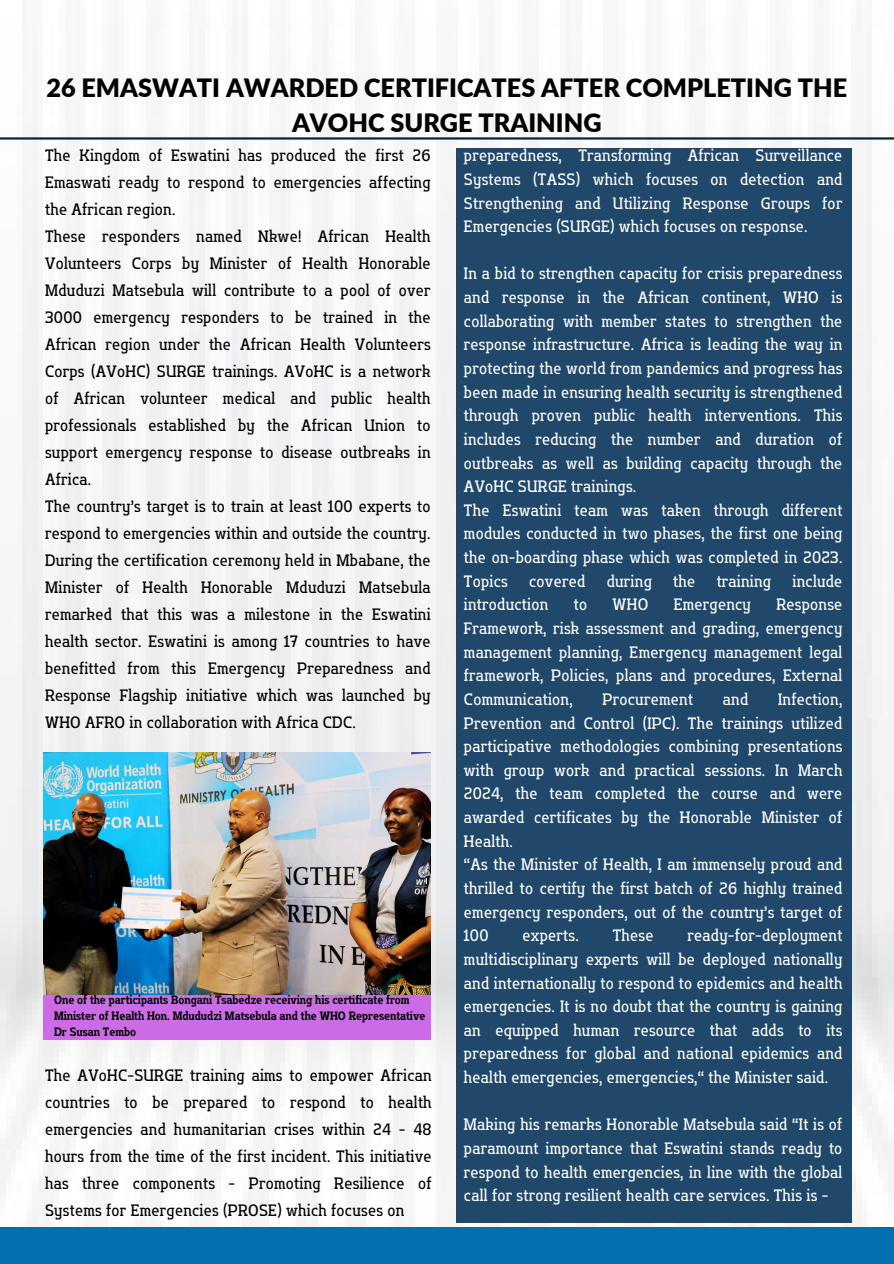
<style>
.page{position:relative;width:894px;height:1264px;background:#fff}
.page>*{position:absolute;margin:0;border:0;box-sizing:border-box;transform-origin:0 0}
.t1{font:900 25.2px/34.8px "Lato";color:#000;text-align:center}
.t2{font:16.5px/23.7px "Flatory Slab 400 Semi Cond";letter-spacing:.02em;color:#fff;text-align:justify}
.t3{font:16.5px/27px "Flatory Slab 400 Semi Cond";letter-spacing:.02em;color:#000;text-align:justify}
.t4{font:12.15px/16.2px "Flatory Slab 700 Semi Cond";color:#000}
</style>
<div class="page">
<div style="left:0;top:1226px;width:893px;height:37px;background:#026fb1"></div>
<img style="left:0;top:88px;width:893px;height:1138px">
<img style="left:43px;top:753px;width:387px;height:242px">
<div style="left:456px;top:148px;width:395px;height:1074px;background:#20486b"></div>
<div style="left:43px;top:995px;width:388px;height:44px;background:#cb6ce6"></div>
<hr style="left:0;top:137px;width:893px;height:3px;background:#022a3d">
<h2 class="t1" style="left:46px;top:70px;width:802px">26 EMASWATI AWARDED CERTIFICATES AFTER COMPLETING THE<br>AVOHC SURGE TRAINING</h2>
<p class="t3" style="left:45px;top:142px;width:387px;text-align:left">The Kingdom of Eswatini has produced the first 26<br>Emaswati ready to respond to emergencies affecting the African region.<br>These responders named Nkwe! African Health Volunteers Corps by Minister of Health Honorable Mduduzi Matsebula will contribute to a pool of over 3000 emergency responders to be trained in the African region under the African Health Volunteers Corps (AVoHC) SURGE trainings. AVoHC is a network of African volunteer medical and public health professionals established by the African Union to support emergency response to disease outbreaks in Africa.<br>The country’s target is to train at least 100 experts to respond to emergencies within and outside the country.<br>During the certification ceremony held in Mbabane, the Minister of Health Honorable Mduduzi Matsebula remarked that this was a milestone in the Eswatini health sector. Eswatini is among 17 countries to have benefitted from this Emergency Preparedness and Response Flagship initiative which was launched by WHO AFRO in collaboration with Africa CDC.</p>
<p class="t2" style="left:464px;top:144px;width:380px">preparedness, Transforming African Surveillance Systems (TASS) which focuses on detection and Strengthening and Utilizing Response Groups for Emergencies (SURGE) which focuses on response.</p>
<h2 class="t2" style="left:464px;top:262px;width:380px;text-align:left">In a bid to strengthen capacity for crisis preparedness and response in the African continent, WHO is collaborating with member states to strengthen the response infrastructure. Africa is leading the way in protecting the world from pandemics and progress has been made in ensuring health security is strengthened through proven public health interventions. This includes reducing the number and duration of outbreaks as well as building capacity through the AVoHC SURGE trainings.<br>The Eswatini team was taken through different modules conducted in two phases, the first one being the on-boarding phase which was completed in 2023.<br>Topics</h2>
<h2 class="t2" style="left:529px;top:569px;width:57px">covered</h2>
<h2 class="t2" style="left:606px;top:569px;width:47px">during</h2>
<h2 class="t2" style="left:673px;top:569px;width:23px">the</h2>
<h2 class="t2" style="left:716px;top:569px;width:56px">training</h2>
<h2 class="t2" style="left:792px;top:569px;width:51px">include</h2>
<h2 class="t2" style="left:464px;top:593px;width:86px">introduction</h2>
<h2 class="t2" style="left:573px;top:593px;width:15px">to</h2>
<h2 class="t2" style="left:612px;top:593px;width:37px">WHO</h2>
<h2 class="t2" style="left:673px;top:593px;width:79px">Emergency</h2>
<h2 class="t2" style="left:464px;top:593px;width:380px;text-indent:312px">Response Framework, risk assessment and grading, emergency management planning, Emergency management legal framework, Policies, plans and procedures, External Communication,</h2>
<h2 class="t2" style="left:464px;top:687px;width:380px;text-align:left;text-indent:314px">Infection, Prevention and Control (IPC). The trainings utilized participative methodologies combining presentations with group work and practical sessions. In March 2024, the team completed the course and were awarded certificates by the Honorable Minister of Health.<br>“As the Minister of Health, I am immensely proud and thrilled to certify the first batch of 26 highly trained emergency responders, out of the country’s target of 100</h2>
<h2 class="t2" style="left:602px;top:687px;width:92px">Procurement</h2>
<h2 class="t2" style="left:722px;top:687px;width:27px">and</h2>
<h2 class="t2" style="left:464px;top:923px;width:380px;text-indent:223px">ready-for-deployment multidisciplinary experts will be deployed nationally and internationally to respond to epidemics and health emergencies. It is no doubt that the country is gaining an equipped human resource that adds to its preparedness for global and national epidemics and health emergencies, emergencies,“ the Minister said.</h2>
<h2 class="t2" style="left:464px;top:1112px;width:380px">Making his remarks Honorable Matsebula said “It is of paramount importance that Eswatini stands ready to respond to health emergencies, in line with the global call for strong resilient health care services. This is -</h2>
<h2 class="t2" style="left:522px;top:923px;width:58px">experts.</h2>
<h2 class="t2" style="left:612px;top:923px;width:42px">These</h2>
<h2 class="t4" style="left:54px;top:991px;width:372px">One of the participants Bongani Tsabedze receiving his certificate from<br>Minister of Health Hon. Mdududzi Matsebula and the WHO Representative<br>Dr Susan Tembo</h2>
<h2 class="t3" style="left:45px;top:1061px;width:388px">The AVoHC-SURGE training aims to empower African countries to be prepared to respond to health emergencies and humanitarian crises within 24 - 48 hours from the time of the first incident. This initiative has three components - Promoting Resilience of Systems for Emergencies (PROSE) which focuses on</h2>
</div>
